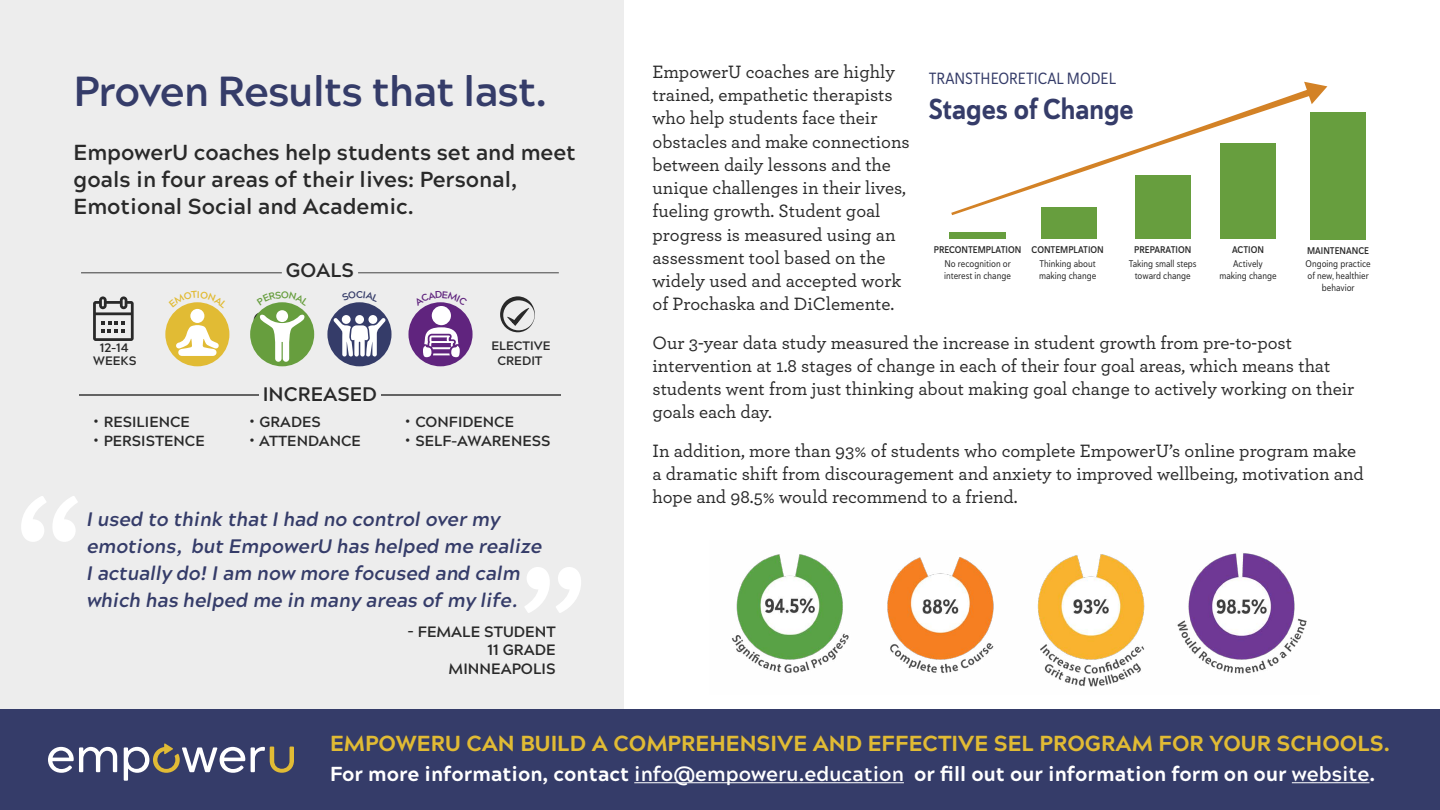
<style>
.page{position:relative;width:1440px;height:810px;background:#fff}
.page>*{position:absolute;margin:0;border:0;box-sizing:border-box;transform-origin:0 0}
.t1{font:700 42px "Acherus Grotesque";letter-spacing:-.025em;color:#353c69}
.t2{font:28.8px "Haboro Sans Con Bol";color:#353c69}
.Body_Big{font:700 21.75px/27px "Acherus Grotesque";color:#292929}
.t3{font:800 21.75px "Acherus Grotesque";color:#e1bb34}
.t4{font:800 20.25px "Acherus Grotesque";color:#fff}
.t5{font:700 19.58px "Acherus Grotesque";color:#292929}
.Body_Big-2{font:italic 700 19.5px/27px "Acherus Grotesque";color:#353c69}
.Body{font:500 18.75px/23.2px "Archer";color:#292929}
.t6{font:16.2px "Haboro Sans Con Reg";color:#353c69}
.Body_Big-3{font:700 15px/18.8px "Acherus Grotesque";color:#292929;text-align:right}
.t7{font:700 14.7px "Acherus Grotesque";color:#292929}
.t8{font:700 12.23px/14.7px "Acherus Grotesque";color:#292929;text-align:center}
.t9{font:9.68px/14.7px "Haboro Sans Con Reg";color:#292929;text-align:center}
.t10{font:9.68px/14.7px "Haboro Sans Con Dem";color:#292929;text-align:center}
.s1{font-size:17.1px}
.s2{font-family:"Haboro Sans Con Dem"}
.s3{font-family:"Haboro Sans Con Reg"}
.s4{font-weight:700}
</style>
<div class="page">
<div style="left:0;top:0;width:624px;height:810px;background:#ededed"></div>
<hr style="left:381px;top:395px;width:180px;height:1px;background:#636363">
<hr style="left:79px;top:395px;width:180px;height:1px;background:#636363">
<hr style="left:358px;top:272px;width:201px;height:1px;background:#636363">
<hr style="left:358px;top:273px;width:201px;height:1px;background:#636363">
<svg style="left:81px;top:272px;width:201px;height:1px"></svg>
<div style="left:327px;top:302px;width:65px;height:64px;background:#353c69;border-radius:50%"></div>
<svg style="left:333px;top:318px;width:53px;height:39px"></svg>
<div style="left:342px;top:315px;width:9px;height:9px;background:#fff;border-radius:50%"></div>
<div style="left:368px;top:315px;width:9px;height:9px;background:#fff;border-radius:50%"></div>
<div style="left:355px;top:315px;width:9px;height:9px;background:#fff;border-radius:50%"></div>
<div style="left:408px;top:302px;width:65px;height:64px;background:#60247e;border-radius:50%"></div>
<div style="left:432px;top:306px;width:19px;height:19px;background:#fff;border-radius:50%"></div>
<svg style="left:423px;top:327px;width:37px;height:30px"></svg>
<div style="left:165px;top:302px;width:64px;height:64px;background:#e1bb34;border-radius:50%"></div>
<svg style="left:176px;top:325px;width:43px;height:31px"></svg>
<div style="left:190px;top:309px;width:14px;height:14px;background:#fff;border-radius:50%"></div>
<div style="left:250px;top:302px;width:64px;height:64px;background:#679e3e;border-radius:50%"></div>
<svg style="left:259px;top:314px;width:46px;height:48px"></svg>
<div style="left:276px;top:310px;width:12px;height:12px;background:#fff;border-radius:50%"></div>
<svg style="left:500px;top:296px;width:35px;height:36px"></svg>
<svg style="left:93px;top:296px;width:41px;height:45px"></svg>
<div style="left:1041px;top:207px;width:55px;height:32px;background:#679e3e"></div>
<div style="left:1135px;top:175px;width:56px;height:64px;background:#679e3e"></div>
<div style="left:1220px;top:143px;width:56px;height:96px;background:#679e3e"></div>
<div style="left:1310px;top:112px;width:56px;height:128px;background:#679e3e"></div>
<div style="left:949px;top:232px;width:57px;height:7px;background:#679e3e"></div>
<svg style="left:951px;top:82px;width:376px;height:133px"></svg>
<img style="left:731px;top:553px;width:576px;height:134px">
<div style="left:0;top:710px;width:1440px;height:100px;background:#353c69"></div>
<svg style="left:48px;top:747px;width:69px;height:26px"></svg>
<svg style="left:251px;top:747px;width:43px;height:26px"></svg>
<svg style="left:124px;top:743px;width:121px;height:38px"></svg>
<hr style="left:634px;top:782px;width:270px;height:1px;background:#fff">
<hr style="left:1292px;top:782px;width:77px;height:1px;background:#fff">
<svg style="left:425px;top:302px;width:31px;height:4px"></svg>
<svg style="left:178px;top:302px;width:39px;height:7px"></svg>
<svg style="left:267px;top:302px;width:30px;height:4px"></svg>
<p class="t1" style="left:74px;top:55px;width:475px">Proven Results that last.</p>
<p class="Body_Big" style="left:74px;top:137px;width:504px">EmpowerU coaches help students set and meet goals in four areas of their lives: Personal,<br>Emotional Social and Academic.</p>
<p class="t8" style="left:93px;top:341px;width:45px;line-height:12.2px">12-14<br>WEEKS</p>
<p class="t7" style="left:94px;top:409px;width:97px"><span class="s1">•</span> RESILIENCE</p>
<p class="t7" style="left:94px;top:429px;width:112px"><span class="s1">•</span> PERSISTENCE</p>
<p class="t5" style="left:286px;top:253px;width:70px">GOALS</p>
<p class="t5" style="left:263px;top:377px;width:116px">INCREASED</p>
<p class="t7" style="left:250px;top:409px;width:73px"><span class="s1">•</span> GRADES</p>
<p class="t7" style="left:250px;top:429px;width:113px"><span class="s1">•</span> ATTENDANCE</p>
<p class="t8" style="left:491px;top:338px;width:61px">ELECTIVE<br>CREDIT</p>
<p class="t7" style="left:406px;top:409px;width:110px"><span class="s1">•</span> CONFIDENCE</p>
<p class="t7" style="left:406px;top:429px;width:146px"><span class="s1">•</span> SELF-AWARENESS</p>
<p class="Body_Big-2" style="left:87px;top:505px;width:457px">I used to think that I had no control over my emotions, but EmpowerU has helped me realize I actually do! I am now more focused and calm which has helped me in many areas of my life.</p>
<p class="Body_Big-3" style="left:407px;top:621px;width:150px">- FEMALE STUDENT<br>11 GRADE<br>MINNEAPOLIS</p>
<p class="Body" style="left:652px;top:59px;width:259px">EmpowerU coaches are highly trained, empathetic therapists who help students face their obstacles and make connections between daily lessons and the unique challenges in their lives, fueling growth. Student goal progress is measured using an assessment tool based on the widely used and accepted work of Prochaska and DiClemente.</p>
<p class="Body" style="left:652px;top:330px;width:703px">Our 3-year data study measured the increase in student growth from pre-to-post intervention at 1.8 stages of change in each of their four goal areas, which means that students went from just thinking about making goal change to actively working on their goals each day.</p>
<p class="Body" style="left:652px;top:438px;width:713px">In addition, more than 93% of students who complete EmpowerU’s online program make a dramatic shift from discouragement and anxiety to improved wellbeing, motivation and hope and 98.5% would recommend to a friend.</p>
<p class="t6" style="left:929px;top:68px;width:189px">TRANSTHEORETICAL MODEL</p>
<p class="t2" style="left:929px;top:90px;width:207px">Stages of Change</p>
<p class="t9" style="left:1232px;top:242px;width:33px;text-align:left"><span class="s2">ACTION<br></span>Actively</p>
<p class="t9" style="left:1219px;top:268px;width:59px">making change</p>
<p class="t10" style="left:934px;top:242px;width:89px">PRECONTEMPLATION<br><span class="s3">No recognition or</span></p>
<p class="t9" style="left:944px;top:268px;width:68px">interest in change</p>
<p class="t10" style="left:1032px;top:242px;width:74px">CONTEMPLATION<br><span class="s3">Thinking about</span></p>
<p class="t9" style="left:1039px;top:268px;width:59px">making change</p>
<p class="t9" style="left:1129px;top:242px;width:69px"><span class="s2">PREPARATION<br></span>Taking small steps</p>
<p class="t9" style="left:1135px;top:268px;width:58px">toward change</p>
<p class="t9" style="left:1306px;top:244px;width:67px;line-height:13.3px;text-align:left"><span class="s2">MAINTENANCE<br></span>Ongoing practice</p>
<p class="t9" style="left:1308px;top:270px;width:63px;line-height:11.6px">of new, healthier behavior</p>
<p class="t3" style="left:330px;top:724px;width:1061px">EMPOWERU CAN BUILD A COMPREHENSIVE AND EFFECTIVE SEL PROGRAM FOR YOUR SCHOOLS.</p>
<p class="t4" style="left:330px;top:756px;width:1047px">For more information, contact <span class="s4">info@empoweru.education</span> or fill out our information form on our <span class="s4">website</span>.</p>
</div>
